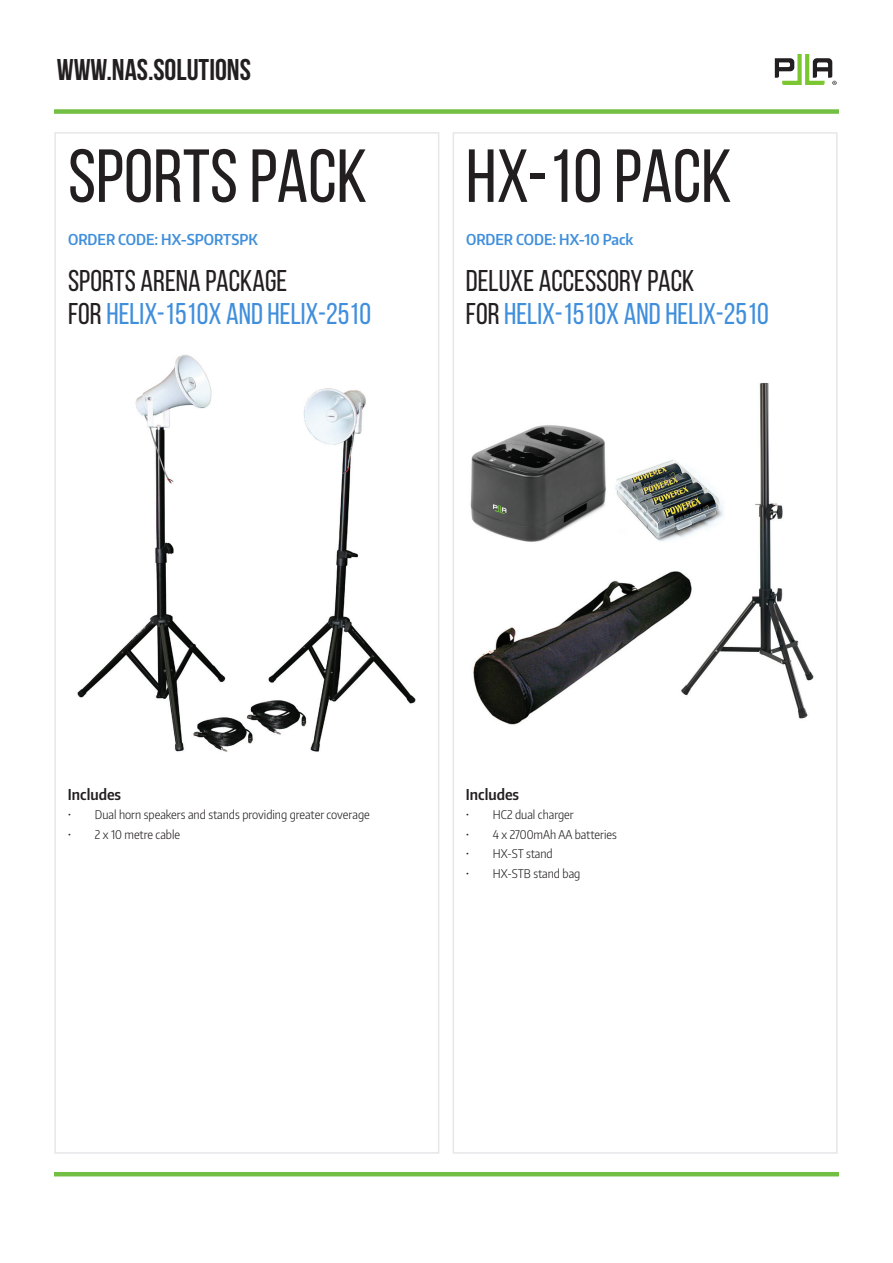
<style>
.page{position:relative;width:893px;height:1263px;background:#fff}
.page>*{position:absolute;margin:0;border:0;box-sizing:border-box;transform-origin:0 0}
.t1{font:75px "Bebas Neue";color:#231f20}
.t2{font:30px/33px "Bebas Neue";color:#408fdc}
.t3{font:700 30px "Bebas Neue";color:#231f20}
.t4{font:600 15px "Encode Sans Condensed";color:#408fdc}
.t5{font:600 15px "Encode Sans Condensed";color:#231f20}
.t6{font:300 12px "Encode Sans Condensed";color:#231f20}
.s1{color:#231f20}
</style>
<div class="page">
<div style="left:54px;top:132px;width:385px;height:1022px;border:2px solid #e6e7e9"></div>
<svg style="left:775px;top:54px;width:62px;height:31px"></svg>
<div style="left:54px;top:109px;width:785px;height:5px;background:#73bf44"></div>
<hr style="left:54px;top:1172px;width:785px;height:4px;background:#73bf44">
<img style="left:77px;top:354px;width:339px;height:398px">
<div style="left:453px;top:132px;width:385px;height:1022px;border:2px solid #e6e7e9"></div>
<img style="left:470px;top:383px;width:344px;height:342px">
<h2 class="t3" style="left:57px;top:53px;width:196px">WWW.NAS.SOLUTIONS</h2>
<p class="t1" style="left:68px;top:135px;width:301px">SPORTS PACK</p>
<p class="t4" style="left:68px;top:229px;width:191px">ORDER CODE: HX-SPORTSPK</p>
<p class="t2" style="left:68px;top:264px;width:304px"><span class="s1">SPORTS ARENA PACKAGE<br>FOR</span> HELIX-1510X AND HELIX-2510</p>
<h1 class="t1" style="left:466px;top:135px;width:268px">HX-10 PACK</h1>
<p class="t4" style="left:466px;top:229px;width:169px">ORDER CODE: HX-10 Pack</p>
<h2 class="t2" style="left:466px;top:264px;width:304px"><span class="s1">DELUXE ACCESSORY PACK<br>FOR</span> HELIX-1510X AND HELIX-2510</h2>
<p class="t5" style="left:68px;top:784px;width:55px">Includes</p>
<p class="t6" style="left:68px;top:807px;width:303px">• Dual horn speakers and stands providing greater coverage</p>
<p class="t6" style="left:68px;top:826px;width:114px">• 2 x 10 metre cable</p>
<p class="t5" style="left:466px;top:784px;width:55px">Includes</p>
<p class="t6" style="left:466px;top:807px;width:109px">• HC2 dual charger</p>
<p class="t6" style="left:466px;top:826px;width:152px">• 4 x 2700mAh AA batteries</p>
<p class="t6" style="left:466px;top:846px;width:88px">• HX-ST stand</p>
<p class="t6" style="left:466px;top:865px;width:116px">• HX-STB stand bag</p>
</div>
